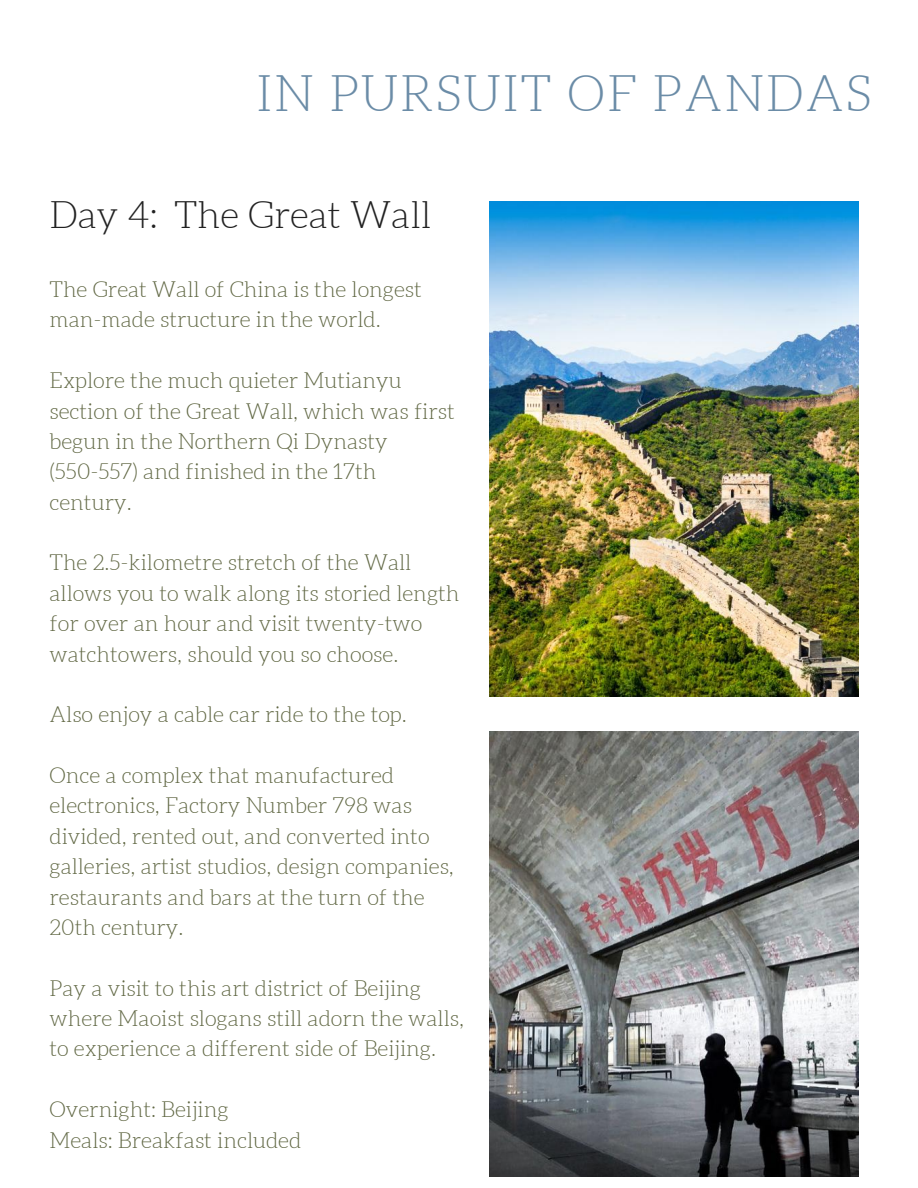
<style>
.page{position:relative;width:918px;height:1188px;background:#fff}
.page>*{position:absolute;margin:0;border:0;box-sizing:border-box;transform-origin:0 0}
.t1{font:300 49.8px "Aleo";letter-spacing:.04em;color:#6b8ca7}
.t2{font:300 37.35px "Aleo";color:#222}
.t3{font:300 21.75px/30.3px "Aleo";color:#606743}
</style>
<div class="page">
<img style="left:489px;top:201px;width:369px;height:495px">
<img style="left:489px;top:731px;width:369px;height:446px">
<h1 class="t1" style="left:256px;top:66px;width:617px">IN PURSUIT OF PANDAS</h1>
<h2 class="t2" style="left:50px;top:195px;width:383px">Day 4: The Great Wall</h2>
<p class="t3" style="left:50px;top:274px;width:374px">The Great Wall of China is the longest man-made structure in the world.</p>
<p class="t3" style="left:50px;top:365px;width:407px">Explore the much quieter Mutianyu section of the Great Wall, which was first begun in the Northern Qi Dynasty (550-557) and finished in the 17th century.</p>
<p class="t3" style="left:50px;top:548px;width:412px">The 2.5-kilometre stretch of the Wall allows you to walk along its storied length for over an hour and visit twenty-two watchtowers, should you so choose.</p>
<p class="t3" style="left:50px;top:700px;width:359px">Also enjoy a cable car ride to the top.</p>
<p class="t3" style="left:50px;top:760px;width:406px">Once a complex that manufactured electronics, Factory Number 798 was divided, rented out, and converted into galleries, artist studios, design companies, restaurants and bars at the turn of the 20th century.</p>
<p class="t3" style="left:50px;top:973px;width:416px">Pay a visit to this art district of Beijing where Maoist slogans still adorn the walls, to experience a different side of Beijing.</p>
<p class="t3" style="left:50px;top:1094px;width:253px">Overnight: Beijing<br>Meals: Breakfast included</p>
</div>
